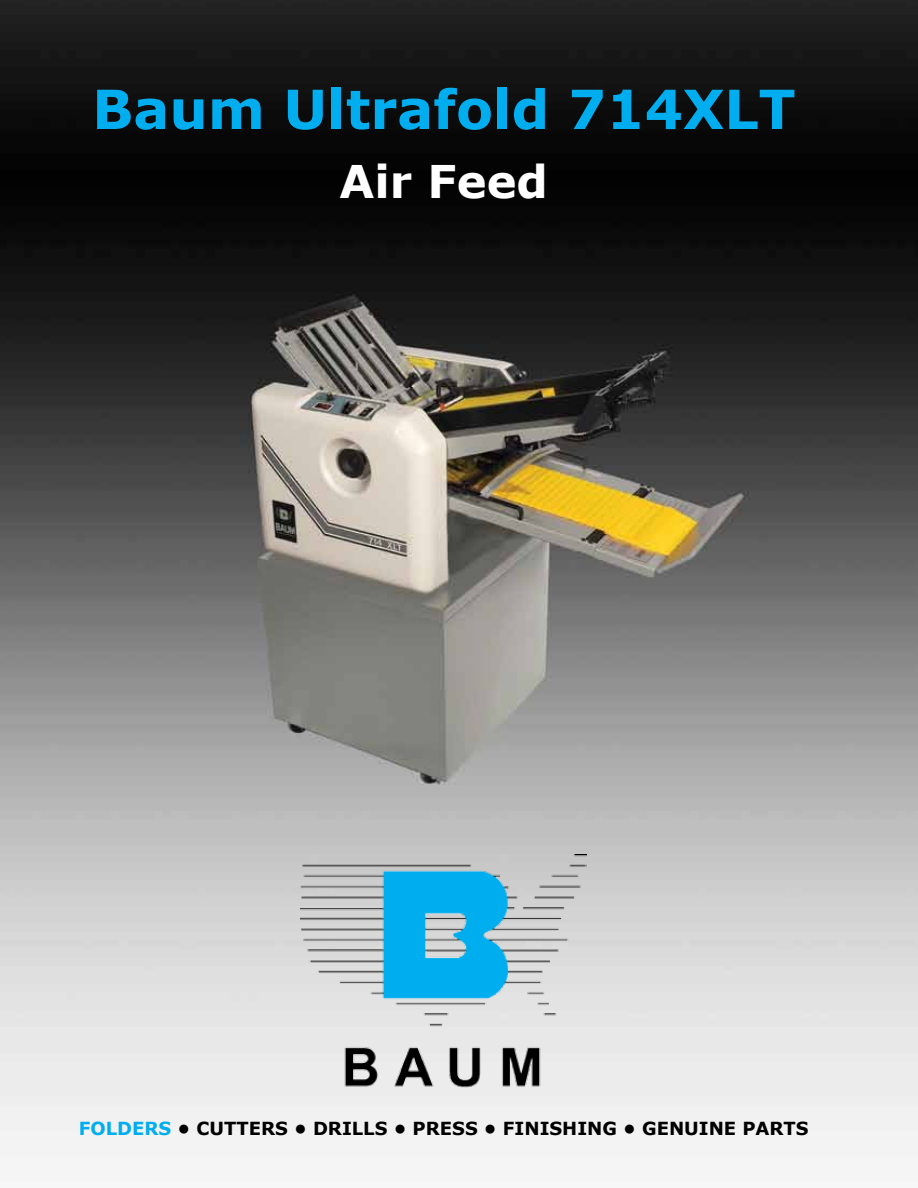
<style>
.page{position:relative;width:918px;height:1188px;background:#fff}
.page>*{position:absolute;margin:0;border:0;box-sizing:border-box;transform-origin:0 0}
.t1{font:700 54px "Verdana";color:#00aeef}
.t2{font:700 45px "Verdana";color:#fff}
.t3{font:700 18px "Verdana";color:#000}
.s1{color:#00aeef}
</style>
<div class="page">
<img style="left:0;top:0;width:918px;height:1157px">
<img style="left:301px;top:855px;width:286px;height:236px">
<h1 class="t1" style="left:92px;top:75px;width:705px">Baum Ultrafold 714XLT</h1>
<h2 class="t2" style="left:339px;top:153px;width:210px">Air Feed</h2>
<p class="t3" style="left:79px;top:1117px;width:731px"><span class="s1">FOLDERS</span> • CUTTERS • DRILLS • PRESS • FINISHING • GENUINE PARTS</p>
</div>
